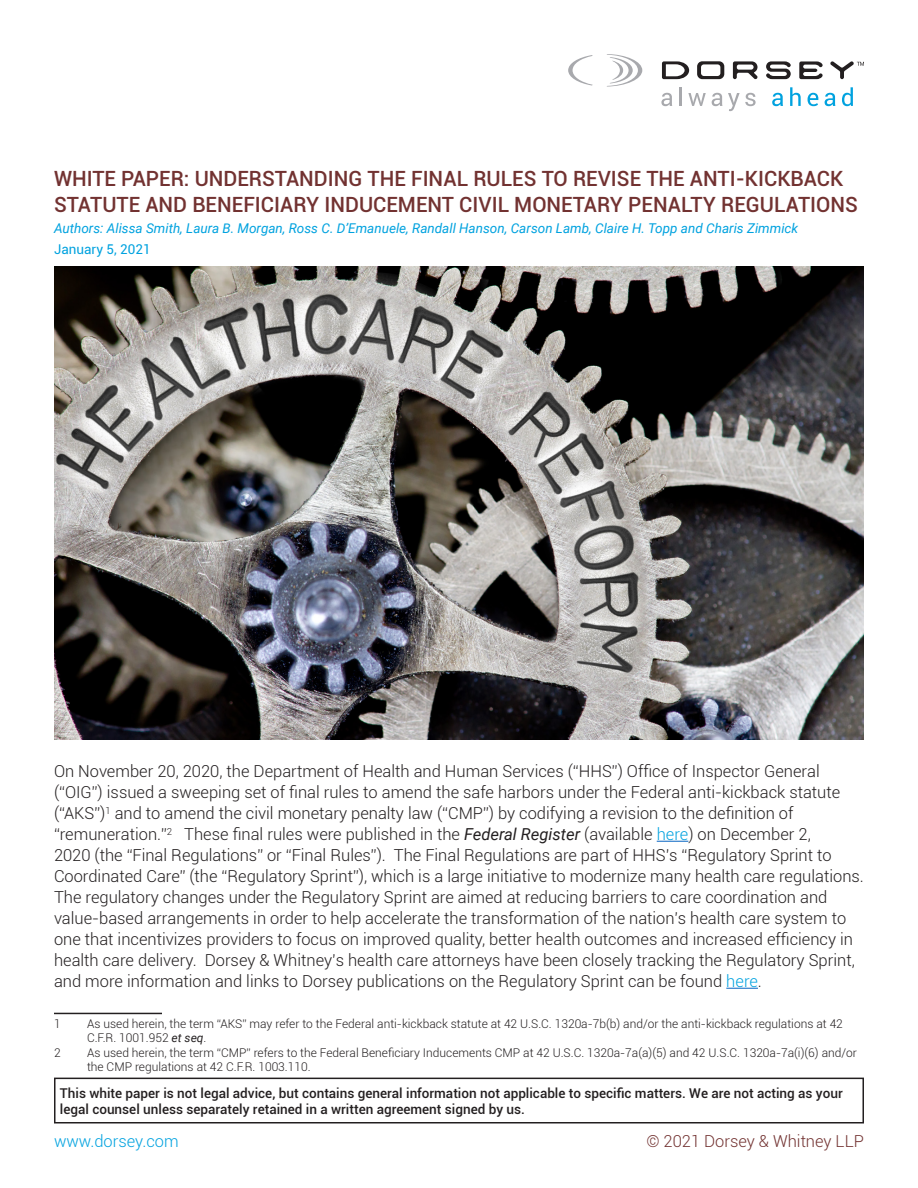
<style>
.page{position:relative;width:918px;height:1188px;background:#fff}
.page>*{position:absolute;margin:0;border:0;box-sizing:border-box;transform-origin:0 0}
.t1{font:500 21px/25.5px "Roboto";color:#723231}
.Body{font:300 16.5px/21px "Roboto";color:#231f20}
.t2{font:300 16.5px "Roboto";color:#723231}
.t3{font:300 16.5px "Roboto";color:#00a2df}
.Body-2{font:500 13.5px/16.2px "Roboto";color:#231f20}
.Authors{font:italic 13.5px/21px "Roboto";color:#00a2df}
.Footnote{font:300 12px/14.4px "Roboto";color:#231f20}
.s1{font-style:normal}
.s2{font-weight:400;font-style:italic}
.s3{color:#00a2df}
</style>
<div class="page">
<svg style="left:607px;top:54px;width:35px;height:33px"></svg>
<svg style="left:568px;top:55px;width:25px;height:31px"></svg>
<svg style="left:662px;top:61px;width:27px;height:18px"></svg>
<svg style="left:697px;top:61px;width:27px;height:18px"></svg>
<svg style="left:733px;top:61px;width:25px;height:19px"></svg>
<svg style="left:766px;top:61px;width:25px;height:18px"></svg>
<svg style="left:799px;top:61px;width:24px;height:18px"></svg>
<svg style="left:830px;top:61px;width:34px;height:18px"></svg>
<svg style="left:661px;top:93px;width:11px;height:13px"></svg>
<svg style="left:680px;top:87px;width:2px;height:19px"></svg>
<svg style="left:688px;top:93px;width:18px;height:13px"></svg>
<svg style="left:712px;top:93px;width:10px;height:13px"></svg>
<svg style="left:728px;top:93px;width:28px;height:18px"></svg>
<svg style="left:772px;top:93px;width:11px;height:13px"></svg>
<svg style="left:790px;top:87px;width:11px;height:19px"></svg>
<svg style="left:808px;top:93px;width:10px;height:13px"></svg>
<svg style="left:825px;top:93px;width:10px;height:13px"></svg>
<svg style="left:842px;top:87px;width:11px;height:19px"></svg>
<hr style="left:657px;top:841px;width:31px;height:1px;background:#0563c1">
<hr style="left:726px;top:988px;width:32px;height:1px;background:#0563c1">
<hr style="left:54px;top:1013px;width:108px;height:1px;background:#231f20">
<div style="left:54px;top:1078px;width:810px;height:46px;border:2px solid #231f20"></div>
<img style="left:54px;top:266px;width:810px;height:474px">
<p class="t1" style="left:54px;top:165px;width:805px">WHITE PAPER: UNDERSTANDING THE FINAL RULES TO REVISE THE ANTI-KICKBACK<br>STATUTE AND BENEFICIARY INDUCEMENT CIVIL MONETARY PENALTY REGULATIONS</p>
<p class="Authors" style="left:54px;top:217px;width:746px">Authors: Alissa Smith, Laura B. Morgan, Ross C. D’Emanuele, Randall Hanson, Carson Lamb, Claire H. Topp and Charis Zimmick<br><span class="s1">January 5, 2021</span></p>
<p class="Body" style="left:54px;top:760px;width:811px">On November 20, 2020, the Department of Health and Human Services (“HHS”) Office of Inspector General (“OIG”) issued a sweeping set of final rules to amend the safe harbors under the Federal anti-kickback statute (“AKS”)<sup>1</sup> and to amend the civil monetary penalty law (“CMP”) by codifying a revision to the definition of “remuneration.”<sup>2</sup> These final rules were published in the <span class="s2">Federal Register</span> (available <span class="s3">here</span>) on December 2,<br>2020 (the “Final Regulations” or “Final Rules”). The Final Regulations are part of HHS’s “Regulatory Sprint to Coordinated Care” (the “Regulatory Sprint”), which is a large initiative to modernize many health care regulations.<br>The regulatory changes under the Regulatory Sprint are aimed at reducing barriers to care coordination and value-based arrangements in order to help accelerate the transformation of the nation’s health care system to one that incentivizes providers to focus on improved quality, better health outcomes and increased efficiency in health care delivery. Dorsey &amp; Whitney’s health care attorneys have been closely tracking the Regulatory Sprint, and more information and links to Dorsey publications on the Regulatory Sprint can be found <span class="s3">here</span>.</p>
<p class="Footnote" style="left:54px;top:1016px;width:8px">1</p>
<p class="Footnote" style="left:87px;top:1016px;width:757px">As used herein, the term “AKS” may refer to the Federal anti-kickback statute at 42 U.S.C. 1320a-7b(b) and/or the anti-kickback regulations at 42<br>C.F.R. 1001.952 <span class="s2">et seq</span>.</p>
<p class="Footnote" style="left:54px;top:1045px;width:8px">2</p>
<p class="Footnote" style="left:87px;top:1045px;width:772px">As used herein, the term “CMP” refers to the Federal Beneficiary Inducements CMP at 42 U.S.C. 1320a-7a(a)(5) and 42 U.S.C. 1320a-7a(i)(6) and/or the CMP regulations at 42 C.F.R. 1003.110.</p>
<p class="Body-2" style="left:60px;top:1084px;width:784px">This white paper is not legal advice, but contains general information not applicable to specific matters. We are not acting as your legal counsel unless separately retained in a written agreement signed by us.</p>
<p class="t3" style="left:54px;top:1130px;width:126px">www.dorsey.com</p>
<p class="t2" style="left:646px;top:1130px;width:219px">© 2021 Dorsey &amp; Whitney LLP</p>
</div>
